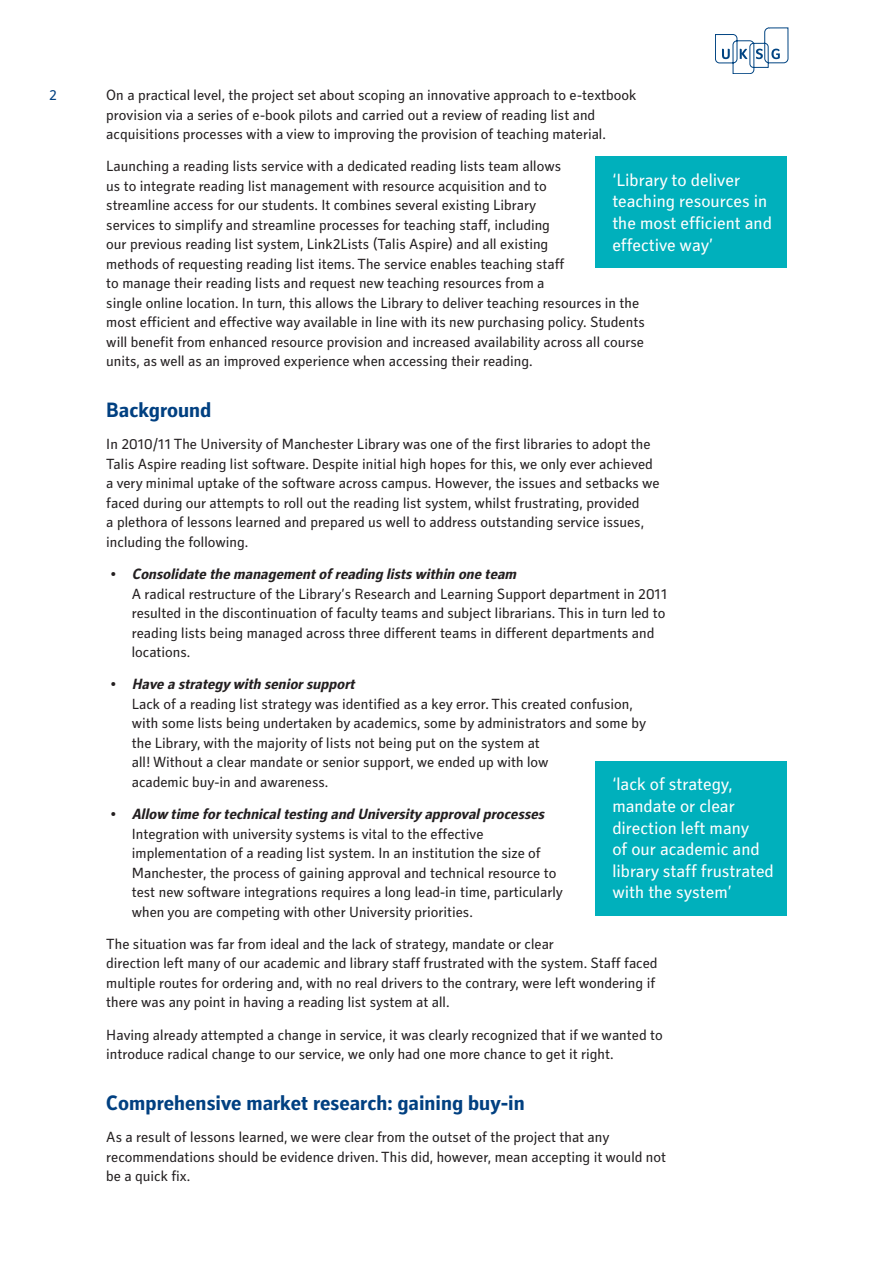
<style>
.page{position:relative;width:893px;height:1263px;background:#fff}
.page>*{position:absolute;margin:0;border:0;box-sizing:border-box;transform-origin:0 0}
.A-Style_Heading{font:700 21px "Secca Std";color:#014081}
.Stand_out_quote{font:18px/21.6px "Secca Std";color:#fff}
.Body{font:15px/19.5px "Secca Std";color:#231f20}
.Bulleted_List{font:15px/19.5px "Secca Std";color:#231f20}
.Bulleted_List-2{font:italic 700 15px "Secca Std";color:#231f20}
.Body-2{font:15px "Secca Std";color:#014081}
.s1{font-style:normal}
</style>
<div class="page">
<svg style="left:715px;top:28px;width:73px;height:46px"></svg>
<div style="left:595px;top:156px;width:192px;height:112px;background:#00b0bc"></div>
<div style="left:595px;top:761px;width:192px;height:154px;background:#00b0bc"></div>
<p class="Body-2" style="left:49px;top:87px;width:9px">2</p>
<p class="Body" style="left:106px;top:86px;width:532px">On a practical level, the project set about scoping an innovative approach to e-textbook provision via a series of e-book pilots and carried out a review of reading list and acquisitions processes with a view to improving the provision of teaching material.</p>
<p class="Body" style="left:106px;top:157px;width:540px">Launching a reading lists service with a dedicated reading lists team allows<br>us to integrate reading list management with resource acquisition and to<br>streamline access for our students. It combines several existing Library<br>services to simplify and streamline processes for teaching staff, including<br>our previous reading list system, Link2Lists (Talis Aspire) and all existing<br>methods of requesting reading list items. The service enables teaching staff<br>to manage their reading lists and request new teaching resources from a<br>single online location. In turn, this allows the Library to deliver teaching resources in the most efficient and effective way available in line with its new purchasing policy. Students will benefit from enhanced resource provision and increased availability across all course units, as well as an improved experience when accessing their reading.</p>
<p class="A-Style_Heading" style="left:106px;top:398px;width:107px">Background</p>
<p class="Body" style="left:106px;top:435px;width:555px">In 2010/11 The University of Manchester Library was one of the first libraries to adopt the Talis Aspire reading list software. Despite initial high hopes for this, we only ever achieved a very minimal uptake of the software across campus. However, the issues and setbacks we faced during our attempts to roll out the reading list system, whilst frustrating, provided<br>a plethora of lessons learned and prepared us well to address outstanding service issues, including the following.</p>
<p class="Bulleted_List-2" style="left:111px;top:566px;width:411px"><span class="s1">•</span> Consolidate the managementofreading listswithin one team</p>
<p class="Bulleted_List" style="left:132px;top:584px;width:537px">A radical restructure of the Library’s Research and Learning Support department in 2011 resulted in the discontinuation of faculty teams and subject librarians. This in turn led to reading lists being managed across three different teams in different departments and locations.</p>
<p class="Bulleted_List-2" style="left:111px;top:676px;width:249px"><span class="s1">•</span> Have a strategywith seniorsupport</p>
<p class="Bulleted_List" style="left:132px;top:695px;width:516px">Lack of a reading list strategy was identified as a key error. This created confusion, with some lists being undertaken by academics, some by administrators and some by the Library, with the majority of lists not being put on the system at<br>all! Without a clear mandate or senior support, we ended up with low<br>academic buy-in and awareness.</p>
<p class="Bulleted_List-2" style="left:111px;top:806px;width:439px"><span class="s1">•</span> Allow time fortechnicaltesting and Universityapprovalprocesses</p>
<p class="Bulleted_List" style="left:132px;top:824px;width:433px">Integration with university systems is vital to the effective implementation of a reading list system. In an institution the size of Manchester, the process of gaining approval and technical resource to test new software integrations requires a long lead-in time, particularly when you are competing with other University priorities.</p>
<p class="Body" style="left:106px;top:935px;width:553px">The situation was far from ideal and the lack of strategy, mandate or clear<br>direction left many of our academic and library staff frustrated with the system. Staff faced multiple routes for ordering and, with no real drivers to the contrary, were left wondering if there was any point in having a reading list system at all.</p>
<p class="Body" style="left:106px;top:1025px;width:558px">Having already attempted a change in service, it was clearly recognized that if we wanted to introduce radical change to our service, we only had one more chance to get it right.</p>
<p class="A-Style_Heading" style="left:106px;top:1091px;width:420px">Comprehensive market research: gaining buy-in</p>
<p class="Body" style="left:106px;top:1128px;width:561px">As a result of lessons learned, we were clear from the outset of the project that any recommendations should be evidence driven. This did, however, mean accepting it would not be a quick fix.</p>
<p class="Stand_out_quote" style="left:612px;top:170px;width:161px">‘Library to deliver teaching resources in the most efficient and effective way’</p>
<p class="Stand_out_quote" style="left:612px;top:774px;width:163px">‘lack of strategy, mandate or clear direction left many<br>of our academic and library staff frustrated with the system’</p>
</div>
